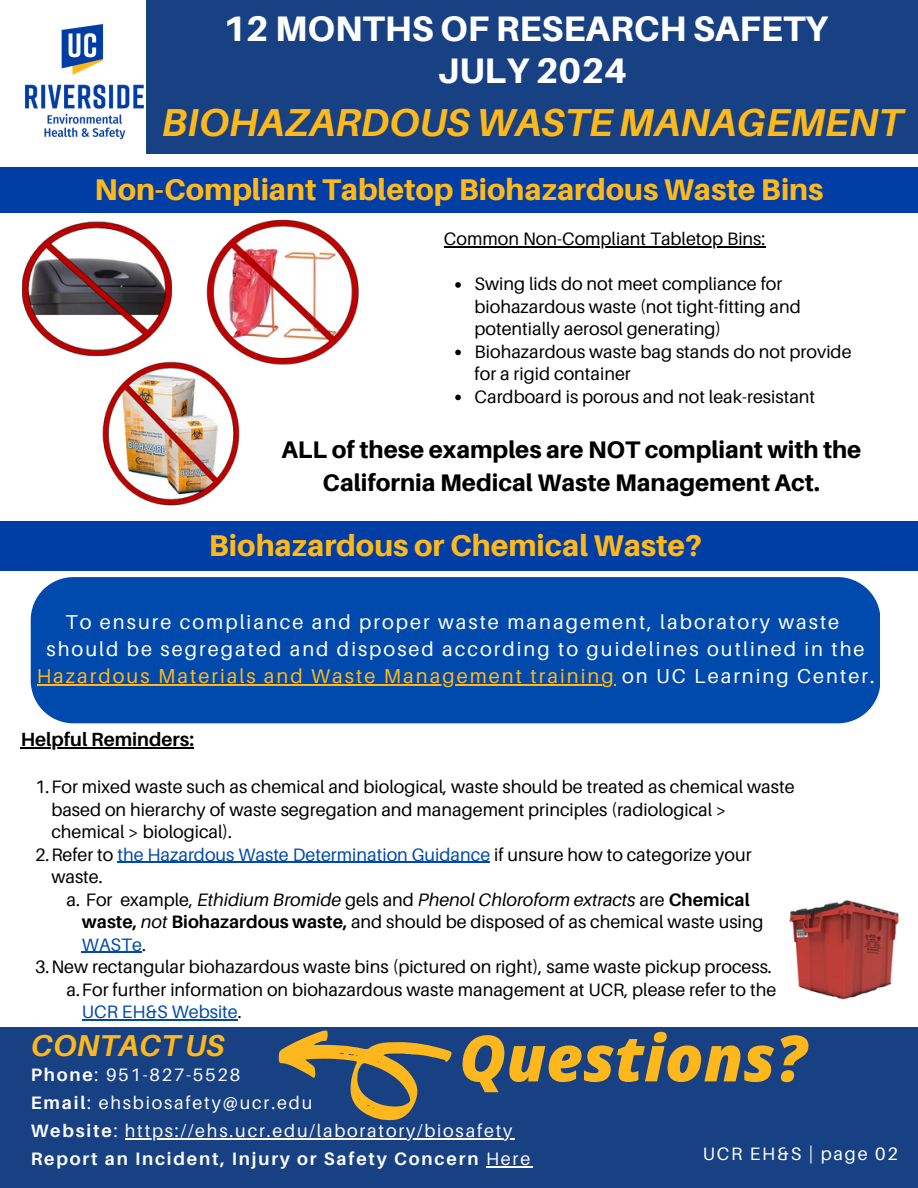
<style>
.page{position:relative;width:918px;height:1188px;background:#fff}
.page>*{position:absolute;margin:0;border:0;box-sizing:border-box;transform-origin:0 0}
.t1{font:italic 800 63.75px "Open Sans";color:#feb81d}
.t2{font:italic 700 39px "Aileron";color:#ffb91b}
.t3{font:800 35.55px/41.7px "Aileron";color:#fff;text-align:center}
.t4{font:italic 700 30.3px "Aileron";color:#feb81d}
.t5{font:800 30px "Aileron";color:#ffb91b}
.t6{font:800 24px/32.7px "Aileron";color:#000;text-align:center}
.t7{font:20.1px "Aileron";letter-spacing:.1em;color:#fff}
.t8{font:20.1px "Aileron";letter-spacing:.1em;color:#feb81d}
.t9{font:700 19.2px "Aileron";color:#000}
.t10{font:18px/22.5px "Aileron";color:#000}
.t11{font:18px "Aileron";letter-spacing:.1em;color:#fbfcfd}
.t12{font:700 18px "Aileron";letter-spacing:.1em;color:#fbfcfd}
.t13{font:18px "Aileron";letter-spacing:.1em;color:#fff}
.s1{color:#fff}
.s2{color:#004aad}
.s3{font-style:italic}
.s4{font-weight:700}
.s5{font-weight:400}
</style>
<div class="page">
<div style="left:0;top:1028px;width:918px;height:160px;background:#184183"></div>
<div style="left:146px;top:0;width:772px;height:153px;background:#184183"></div>
<div style="left:0;top:167px;width:918px;height:45px;background:#003da5"></div>
<img style="left:25px;top:24px;width:119px;height:116px">
<hr style="left:125px;top:1138px;width:389px;height:1px;background:#fbfcfd">
<hr style="left:486px;top:1166px;width:46px;height:1px;background:#fbfcfd">
<div style="left:0;top:522px;width:918px;height:49px;background:#003da5"></div>
<hr style="left:21px;top:747px;width:173px;height:1px;background:#000">
<hr style="left:117px;top:862px;width:373px;height:1px;background:#004aad">
<hr style="left:82px;top:952px;width:60px;height:1px;background:#004aad">
<hr style="left:82px;top:1019px;width:156px;height:1px;background:#004aad">
<svg style="left:278px;top:1027px;width:176px;height:94px"></svg>
<div style="left:31px;top:577px;width:849px;height:146px;background:#004aad"></div>
<hr style="left:37px;top:684px;width:564px;height:1px;background:#feb81d">
<svg style="left:601px;top:684px;width:15px;height:1px"></svg>
<img style="left:789px;top:900px;width:110px;height:100px">
<img style="left:23px;top:221px;width:148px;height:135px">
<hr style="left:444px;top:246px;width:322px;height:1px;background:#000">
<svg style="left:455px;top:282px;width:6px;height:6px"></svg>
<svg style="left:455px;top:350px;width:6px;height:5px"></svg>
<svg style="left:455px;top:395px;width:6px;height:5px"></svg>
<img style="left:102px;top:361px;width:138px;height:145px">
<img style="left:197px;top:219px;width:162px;height:147px">
<h3 class="t3" style="left:223px;top:7px;width:606px">12 MONTHS OF RESEARCH SAFETY<br>JULY 2024</h3>
<p class="t2" style="left:162px;top:98px;width:743px">BIOHAZARDOUS WASTE MANAGEMENT</p>
<h6 class="t5" style="left:94px;top:171px;width:731px">Non-Compliant Tabletop Biohazardous Waste Bins</h6>
<p class="t10" style="left:444px;top:227px;width:323px">Common Non-Compliant Tabletop Bins:</p>
<p class="t10" style="left:475px;top:272px;width:328px">Swing lids do not meet compliance for biohazardous waste (not tight-fitting and potentially aerosol generating)</p>
<p class="t10" style="left:475px;top:340px;width:379px">Biohazardous waste bag stands do not provide for a rigid container</p>
<p class="t10" style="left:475px;top:385px;width:342px">Cardboard is porous and not leak-resistant</p>
<p class="t6" style="left:281px;top:433px;width:582px">ALL of these examples are NOT compliant with the<br>California Medical Waste Management Act.</p>
<p class="t5" style="left:209px;top:527px;width:495px">Biohazardous or Chemical Waste?</p>
<p class="t7" style="left:66px;top:609px;width:775px">To ensure compliance and proper waste management, laboratory waste</p>
<h5 class="t7" style="left:47px;top:636px;width:820px">should be segregated and disposed according to guidelines outlined in the</h5>
<h4 class="t8" style="left:37px;top:663px;width:839px">Hazardous Materials and Waste Management training <span class="s1">on UC Learning Center.</span></h4>
<p class="t9" style="left:21px;top:727px;width:175px">Helpful Reminders:</p>
<p class="t10" style="left:51px;top:775px;width:745px;text-indent:-16px">1.For mixed waste such as chemical and biological, waste should be treated as chemical waste based on hierarchy of waste segregation and management principles (radiological &gt; chemical &gt; biological).</p>
<p class="t10" style="left:51px;top:843px;width:702px;text-indent:-16px">2.Refer to <span class="s2">the Hazardous Waste Determination Guidance</span> if unsure how to categorize your waste.</p>
<p class="t10" style="left:82px;top:888px;width:683px;text-indent:-15px">a. For example, <span class="s3">Ethidium Bromide</span> gels and <span class="s3">Phenol Chloroform extracts</span> are <span class="s4">Chemical waste,</span> <span class="s3">not</span> <span class="s4">Biohazardous waste,</span> and should be disposed of as chemical waste using<br><span class="s2">WASTe</span>.</p>
<p class="t10" style="left:35px;top:955px;width:738px">3.New rectangular biohazardous waste bins (pictured on right), same waste pickup process.</p>
<p class="t10" style="left:82px;top:978px;width:696px;text-indent:-15px">a.For further information on biohazardous waste management at UCR, please refer to the<br><span class="s2">UCR EH&amp;S Website</span>.</p>
<p class="t1" style="left:459px;top:1013px;width:349px">Questions?</p>
<p class="t4" style="left:31px;top:1026px;width:195px">CONTACT US</p>
<h2 class="t11" style="left:31px;top:1063px;width:211px"><span class="s4">Phone</span>: 951-827-5528</h2>
<h2 class="t11" style="left:31px;top:1091px;width:283px"><span class="s4">Email</span>: ehsbiosafety@ucr.edu</h2>
<p class="t11" style="left:31px;top:1120px;width:483px"><span class="s4">Website</span>: https://ehs.ucr.edu/laboratory/biosafety</p>
<h4 class="t12" style="left:31px;top:1148px;width:501px">Report an Incident, Injury or Safety Concern <span class="s5">Here</span></h4>
<p class="t13" style="left:703px;top:1142px;width:196px">UCR EH&amp;S | page 02</p>
</div>
